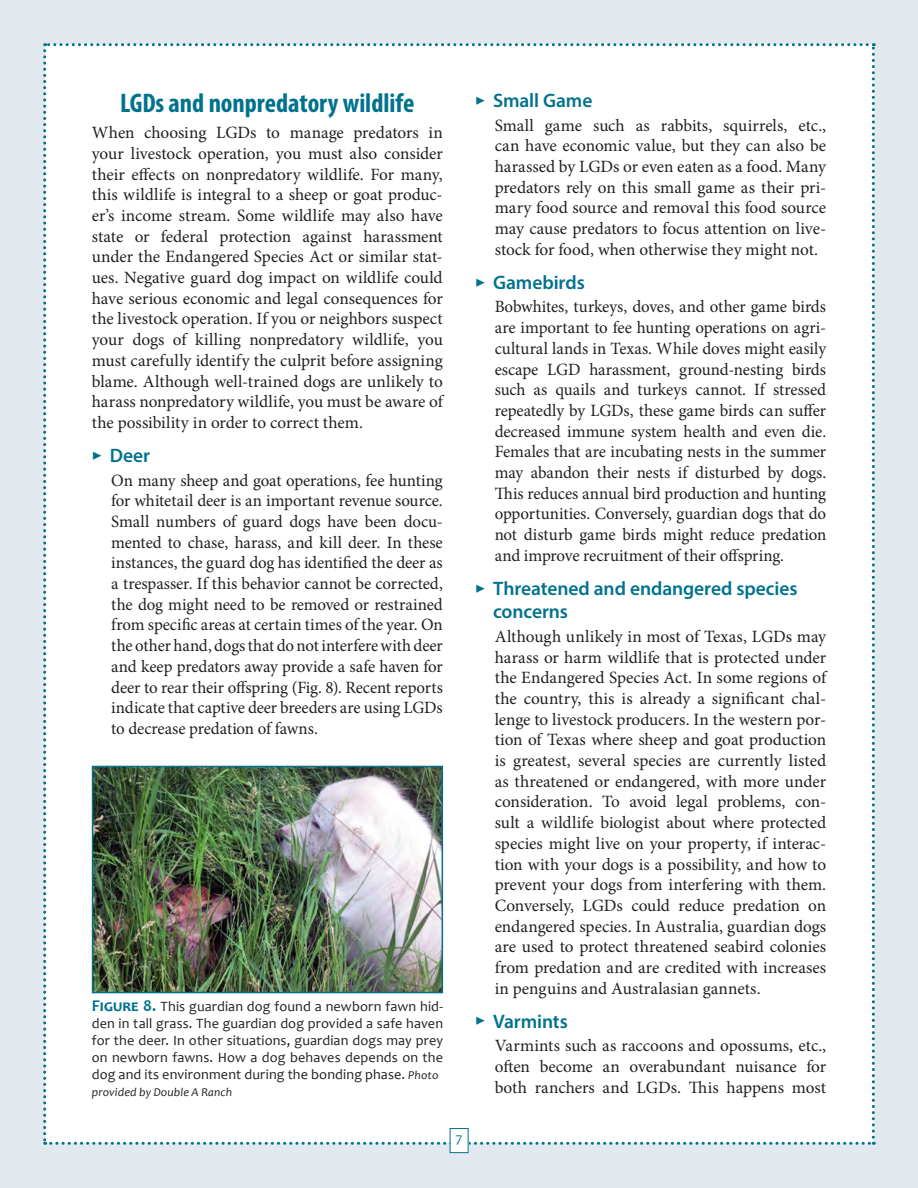
<style>
.page{position:relative;width:918px;height:1188px;background:#e2e9ee}
.page>*{position:absolute;margin:0;border:0;box-sizing:border-box;transform-origin:0 0}
.heading1{font:700 condensed 27px "Myriad Pro";color:#01728d}
.tab_heading{font:600 19.5px/23.4px "Myriad Pro";letter-spacing:-.005em;color:#01728d}
.body_text_-_indented{font:17.25px/20.7px "Minion Pro";letter-spacing:-.005em;color:#231f20;text-align:justify}
.body_text{font:17.25px/20.7px "Minion Pro";letter-spacing:-.005em;color:#231f20;text-align:justify}
.t1{font:14.25px/17.1px "Candara";letter-spacing:.01em;color:#231f20;text-align:justify}
.t2{font:13.5px "Candara";color:#01728d}
.t3{font:italic 12px "Candara";letter-spacing:.015em;color:#231f20}
.s1{font-family:"Arno Pro Light Display";font-weight:400;font-size:22.5px}
.s2{font-weight:700;font-size:16.5px;color:#01728d}
.s3{font-style:italic;font-size:12px}
</style>
<div class="page">
<div style="left:43px;top:43px;width:832px;height:1102px;background:#fff"></div>
<img style="left:95px;top:769px;width:345px;height:221px">
<div style="left:92px;top:766px;width:351px;height:227px;border:2px solid #01728d"></div>
<div style="left:450px;top:1129px;width:18px;height:24px;background:#fff"></div>
<div style="left:450px;top:1128px;width:19px;height:25px;border:1px solid #01728d"></div>
<p class="heading1" style="left:120px;top:86px;width:296px">LGDs and nonpredatory wildlife</p>
<p class="body_text" style="left:92px;top:122px;width:353px">When choosing LGDs to manage predators in your livestock operation, you must also consider their effects on nonpredatory wildlife. For many, this wildlife is integral to a sheep or goat produc&shy;er’s income stream. Some wildlife may also have state or federal protection against harassment under the Endangered Species Act or similar stat&shy;ues. Negative guard dog impact on wildlife could have serious economic and legal consequences for the livestock operation. If you or neighbors suspect your dogs of killing nonpredatory wildlife, you must carefully identify the culprit before assigning blame. Although well-trained dogs are unlikely to harass nonpredatory wildlife, you must be aware of the possibility in order to correct them.</p>
<p class="tab_heading" style="left:92px;top:443px;width:60px"><span class="s1">▶</span> Deer</p>
<p class="body_text_-_indented" style="left:111px;top:470px;width:333px">On many sheep and goat operations, fee hunting for whitetail deer is an important revenue source.<br>Small numbers of guard dogs have been docu&shy;mented to chase, harass, and kill deer. In these instances, the guard dog has identified the deer as a trespasser. If this behavior cannot be corrected, the dog might need to be removed or restrained from specific areas at certain times of the year. On the other hand, dogs that do not interfere with deer and keep predators away provide a safe haven for deer to rear their offspring (Fig. 8). Recent reports indicate that captive deer breeders are using LGDs to decrease predation of fawns.</p>
<p class="t1" style="left:92px;top:997px;width:353px"><span class="s2">Figure 8.</span> This guardian dog found a newborn fawn hid&shy;den in tall grass. The guardian dog provided a safe haven for the deer. In other situations, guardian dogs may prey on newborn fawns. How a dog behaves depends on the dog and its environment during the bonding phase. <span class="s3">Photo</span></p>
<p class="t3" style="left:92px;top:1084px;width:142px">provided by Double A Ranch</p>
<p class="tab_heading" style="left:475px;top:89px;width:119px"><span class="s1">▶</span> Small Game</p>
<p class="body_text_-_indented" style="left:495px;top:115px;width:333px">Small game such as rabbits, squirrels, etc., can have economic value, but they can also be harassed by LGDs or even eaten as a food. Many predators rely on this small game as their pri&shy;mary food source and removal this food source may cause predators to focus attention on live&shy;stock for food, when otherwise they might not.</p>
<p class="tab_heading" style="left:475px;top:270px;width:111px"><span class="s1">▶</span> Gamebirds</p>
<p class="body_text_-_indented" style="left:495px;top:297px;width:333px">Bobwhites, turkeys, doves, and other game birds are important to fee hunting operations on agri&shy;cultural lands in Texas. While doves might easily escape LGD harassment, ground-nesting birds such as quails and turkeys cannot. If stressed repeatedly by LGDs, these game birds can suffer decreased immune system health and even die.<br>Females that are incubating nests in the summer may abandon their nests if disturbed by dogs.<br>This reduces annual bird production and hunting opportunities. Conversely, guardian dogs that do not disturb game birds might reduce predation and improve recruitment of their offspring.</p>
<p class="tab_heading" style="left:493px;top:576px;width:306px;text-indent:-18px"><span class="s1">▶</span> Threatened and endangered species concerns</p>
<p class="body_text_-_indented" style="left:495px;top:626px;width:333px">Although unlikely in most of Texas, LGDs may harass or harm wildlife that is protected under the Endangered Species Act. In some regions of the country, this is already a significant chal&shy;lenge to livestock producers. In the western por&shy;tion of Texas where sheep and goat production is greatest, several species are currently listed as threatened or endangered, with more under consideration. To avoid legal problems, con&shy;sult a wildlife biologist about where protected species might live on your property, if interac&shy;tion with your dogs is a possibility, and how to prevent your dogs from interfering with them.<br>Conversely, LGDs could reduce predation on endangered species. In Australia, guardian dogs are used to protect threatened seabird colonies from predation and are credited with increases in penguins and Australasian gannets.</p>
<p class="tab_heading" style="left:475px;top:1009px;width:94px"><span class="s1">▶</span> Varmints</p>
<p class="body_text_-_indented" style="left:495px;top:1036px;width:333px">Varmints such as raccoons and opossums, etc., often become an overabundant nuisance for both ranchers and LGDs. This happens most</p>
<p class="t2" style="left:456px;top:1131px;width:8px">7</p>
</div>
